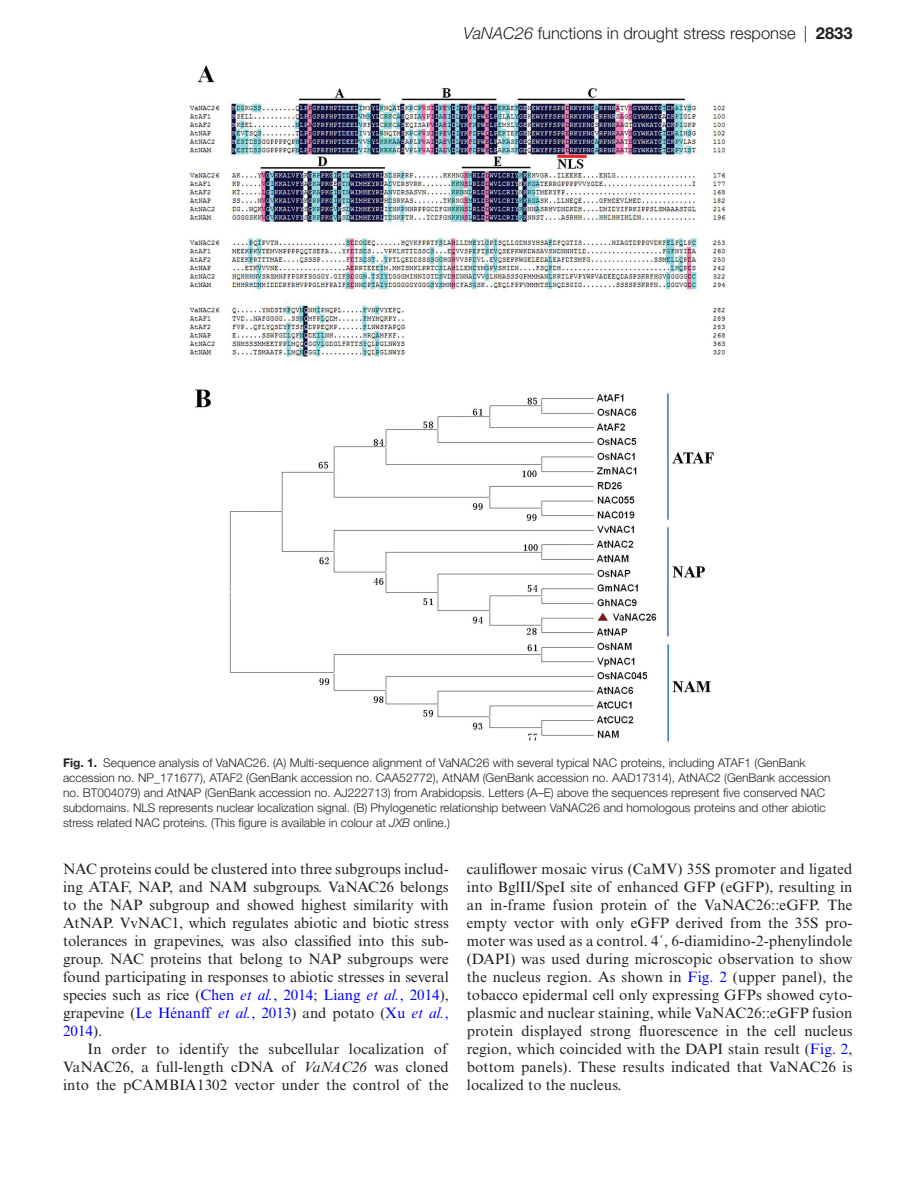
<style>
.page{position:relative;width:919px;height:1187px;background:#fff}
.page>*{position:absolute;margin:0;border:0;box-sizing:border-box;transform-origin:0 0}
.t1{font:300 16.5px "Helvetica Neue LT Std";color:#231f20}
.t2{font:15px/18px "Times New Roman MT Std";letter-spacing:.01em;color:#231f20;text-align:justify}
.t3{font:300 12px/15px "Helvetica Neue LT Std";color:#231f20}
.s1{font-style:italic}
.s2{font-weight:700}
.s3{color:#00f}
.s4{font-style:italic;color:#00f}
</style>
<div class="page">
<img style="left:189px;top:65px;width:538px;height:677px">
<p class="t1" style="left:463px;top:23px;width:390px"><span class="s1">VaNAC26</span> functions in drought stress response | <span class="s2">2833</span></p>
<p class="t3" style="left:63px;top:755px;width:768px"><span class="s2">Fig. 1.</span> Sequence analysis of VaNAC26. (A) Multi-sequence alignment of VaNAC26 with several typical NAC proteins, including ATAF1 (GenBank accession no. NP_171677), ATAF2 (GenBank accession no. CAA52772), AtNAM (GenBank accession no. AAD17314), AtNAC2 (GenBank accession no. BT004079) and AtNAP (GenBank accession no. AJ222713) from Arabidopsis. Letters (A–E) above the sequences represent five conserved NAC subdomains. NLS represents nuclear localization signal. (B) Phylogenetic relationship between VaNAC26 and homologous proteins and other abiotic stress related NAC proteins. (This figure is available in colour at <span class="s1">JXB</span> online.)</p>
<p class="t2" style="left:63px;top:859px;width:387px">NAC proteins could be clustered into three subgroups includ&shy;ing ATAF, NAP, and NAM subgroups. VaNAC26 belongs to the NAP subgroup and showed highest similarity with AtNAP. VvNAC1, which regulates abiotic and biotic stress tolerances in grapevines, was also classified into this sub&shy;group. NAC proteins that belong to NAP subgroups were found participating in responses to abiotic stresses in several species such as rice (<span class="s3">Chen</span> <span class="s4">et al.</span><span class="s3">, 2014</span>; <span class="s3">Liang</span> <span class="s4">et al.</span><span class="s3">, 2014</span>), grapevine (<span class="s3">Le Hénanff</span> <span class="s4">et al.</span><span class="s3">, 2013</span>) and potato (<span class="s3">Xu</span> <span class="s4">et al.</span><span class="s3">, 2014</span>).</p>
<p class="t2" style="left:63px;top:1039px;width:387px;text-indent:24px">In order to identify the subcellular localization of VaNAC26, a full-length cDNA of <span class="s1">VaNAC26</span> was cloned into the pCAMBIA1302 vector under the control of the</p>
<p class="t2" style="left:466px;top:859px;width:387px">cauliflower mosaic virus (CaMV) 35S promoter and ligated into BglII/SpeI site of enhanced GFP (eGFP), resulting in an in-frame fusion protein of the VaNAC26::eGFP. The empty vector with only eGFP derived from the 35S pro&shy;moter was used as a control. 4´, 6-diamidino-2-phenylindole (DAPI) was used during microscopic observation to show the nucleus region. As shown in <span class="s3">Fig. 2</span> (upper panel), the tobacco epidermal cell only expressing GFPs showed cyto&shy;plasmic and nuclear staining, while VaNAC26::eGFP fusion protein displayed strong fluorescence in the cell nucleus region, which coincided with the DAPI stain result (<span class="s3">Fig. 2</span>, bottom panels). These results indicated that VaNAC26 is localized to the nucleus.</p>
</div>
